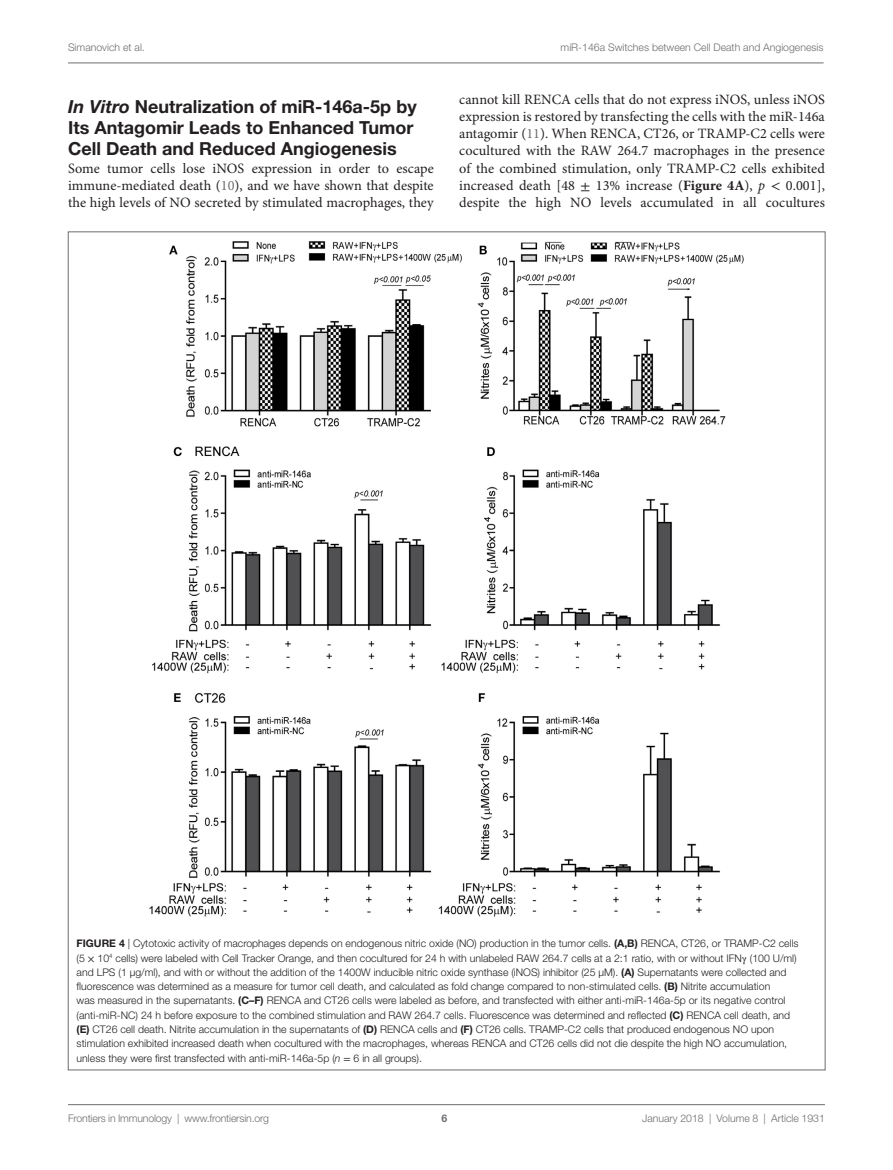
<style>
.page{position:relative;width:893px;height:1170px;background:#fff}
.page>*{position:absolute;margin:0;border:0;box-sizing:border-box;transform-origin:0 0}
.t1{font:700 18px/21px "Helvetica Neue LT Std";color:#231f20}
.t2{font:14.25px/17.2px "Minion Pro";color:#231f20;text-align:justify}
.t3{font:300 10.5px/14.2px "Helvetica Neue LT Std";color:#231f20}
.t4{font:300 10.5px "Helvetica Neue LT Std";color:#6c6d70}
.t5{font:700 10.5px "Helvetica Neue LT Std";color:#6c6d70}
.s1{font-style:italic}
.s2{color:#6c6d70}
.s3{font-family:"STIX General"}
.s4{font-weight:700}
.s5{font-family:"STIX General";font-weight:400}
</style>
<div class="page">
<img style="left:149px;top:241px;width:595px;height:676px">
<hr style="left:68px;top:63px;width:756px;height:1px;background:#6c6d70">
<hr style="left:68px;top:1104px;width:757px;height:1px;background:#6c6d70">
<p class="t4" style="left:68px;top:41px;width:78px">Simanovich et al.</p>
<p class="t4" style="left:561px;top:41px;width:264px">miR-146a Switches between Cell Death and Angiogenesis</p>
<h1 class="t1" style="left:68px;top:96px;width:350px"><span class="s1">In Vitro</span> Neutralization of miR-146a-5p by<br>Its Antagomir Leads to Enhanced Tumor<br>Cell Death and Reduced Angiogenesis</h1>
<h2 class="t2" style="left:68px;top:160px;width:367px">Some tumor cells lose iNOS expression in order to escape immune-mediated death (<span class="s2">10</span>), and we have shown that despite the high levels of NO secreted by stimulated macrophages, they</h2>
<p class="t2" style="left:459px;top:91px;width:367px">cannot kill RENCA cells that do not express iNOS, unless iNOS expression is restored by transfecting the cells with the miR-146a antagomir (<span class="s2">11</span>). When RENCA, CT26, or TRAMP-C2 cells were cocultured with the RAW 264.7 macrophages in the presence of the combined stimulation, only TRAMP-C2 cells exhibited increased death [48 <span class="s3">±</span> 13% increase (<span class="s4">Figure 4A</span>), <span class="s1">p</span> <span class="s3">&lt;</span> 0.001], despite the high NO levels accumulated in all cocultures</p>
<p class="t3" style="left:77px;top:936px;width:723px"><span class="s4">Figure 4</span> | Cytotoxic activity of macrophages depends on endogenous nitric oxide (NO) production in the tumor cells. <span class="s4">(A,B)</span> RENCA, CT26, or TRAMP-C2 cells (5 <span class="s5">×</span> 10<sup>4</sup> cells) were labeled with Cell Tracker Orange, and then cocultured for 24 h with unlabeled RAW 264.7 cells at a 2:1 ratio, with or without IFN<span class="s5">γ</span> (100 U/ml) and LPS (1 µg/ml), and with or without the addition of the 1400W inducible nitric oxide synthase (iNOS) inhibitor (25 µM). <span class="s4">(A)</span> Supernatants were collected and fluorescence was determined as a measure for tumor cell death, and calculated as fold change compared to non-stimulated cells. <span class="s4">(B)</span> Nitrite accumulation<br>was measured in the supernatants. <span class="s4">(C–F)</span> RENCA and CT26 cells were labeled as before, and transfected with either anti-miR-146a-5p or its negative control (anti-miR-NC) 24 h before exposure to the combined stimulation and RAW 264.7 cells. Fluorescence was determined and reflected <span class="s4">(C)</span> RENCA cell death, and <span class="s4">(E)</span> CT26 cell death. Nitrite accumulation in the supernatants of <span class="s4">(D)</span> RENCA cells and <span class="s4">(F)</span> CT26 cells. TRAMP-C2 cells that produced endogenous NO upon stimulation exhibited increased death when cocultured with the macrophages, whereas RENCA and CT26 cells did not die despite the high NO accumulation, unless they were first transfected with anti-miR-146a-5p (<span class="s1">n</span> <span class="s5">=</span> 6 in all groups).</p>
<p class="t4" style="left:68px;top:1111px;width:203px">Frontiers in Immunology | www.frontiersin.org</p>
<p class="t4" style="left:642px;top:1111px;width:184px">January 2018 | Volume 8 | Article 1931</p>
<p class="t5" style="left:441px;top:1111px;width:7px">6</p>
</div>
